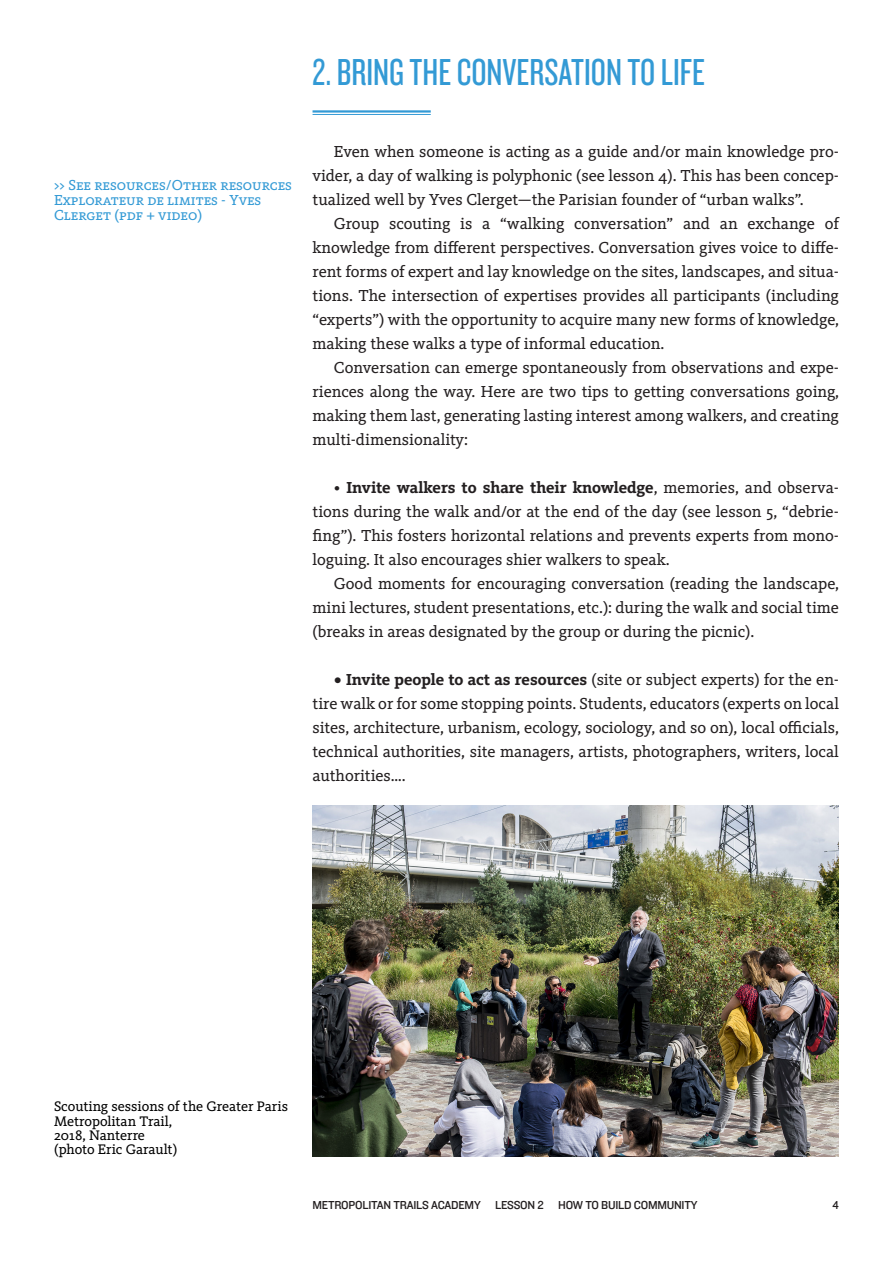
<style>
.page{position:relative;width:893px;height:1263px;background:#fff}
.page>*{position:absolute;margin:0;border:0;box-sizing:border-box;transform-origin:0 0}
.titres_parties{font:39px "Knockout HTF28 Junior Featherwt";color:#339ad5}
.texte_normal{font:16.5px/24px "Kievit Slab OT";color:#231f20;text-align:justify}
.Texte_Assignment{font:15px/15px "Kievit Slab OT";color:#339ad5}
.Texte_Assignment-2{font:14.4px/14.2px "Kievit Slab OT";color:#000}
.t1{font:12px "Knockout HTF31 Junior Middlewt";letter-spacing:-.02em;color:#231f20}
.s1{font-weight:700}
</style>
<div class="page">
<hr style="left:313px;top:110px;width:118px;height:3px;background:#339ad5">
<hr style="left:313px;top:114px;width:118px;height:1px;background:#339ad5">
<img style="left:313px;top:806px;width:526px;height:351px">
<p class="titres_parties" style="left:313px;top:52px;width:394px">2. BRING THE CONVERSATION TO LIFE</p>
<p class="Texte_Assignment" style="left:54px;top:178px;width:239px">&gt;&gt; See resources/Other resources</p>
<p class="Texte_Assignment" style="left:54px;top:193px;width:209px">Explorateur de limites - Yves<br>Clerget (pdf + video)</p>
<p class="texte_normal" style="left:313px;top:139px;width:528px;text-indent:21px">Even when someone is acting as a guide and/or main knowledge pro&shy;vider, a day of walking is polyphonic (see lesson 4). This has been concep&shy;tualized well by Yves Clerget—the Parisian founder of “urban walks”.</p>
<p class="texte_normal" style="left:313px;top:211px;width:529px;text-indent:21px">Group scouting is a “walking conversation” and an exchange of knowledge from different perspectives. Conversation gives voice to diffe&shy;rent forms of expert and lay knowledge on the sites, landscapes, and situa&shy;tions. The intersection of expertises provides all participants (including “experts”) with the opportunity to acquire many new forms of knowledge, making these walks a type of informal education.</p>
<p class="texte_normal" style="left:313px;top:355px;width:528px;text-indent:21px">Conversation can emerge spontaneously from observations and expe&shy;riences along the way. Here are two tips to getting conversations going, making them last, generating lasting interest among walkers, and creating multi-dimensionality:</p>
<p class="texte_normal" style="left:313px;top:475px;width:528px;text-indent:21px">• <span class="s1">Invite walkers to share their knowledge</span>, memories, and observa&shy;tions during the walk and/or at the end of the day (see lesson 5, “debrie&shy;fing”). This fosters horizontal relations and prevents experts from mono&shy;loguing. It also encourages shier walkers to speak.</p>
<p class="texte_normal" style="left:313px;top:571px;width:528px;text-indent:21px">Good moments for encouraging conversation (reading the landscape, mini lectures, student presentations, etc.): during the walk and social time (breaks in areas designated by the group or during the picnic).</p>
<p class="texte_normal" style="left:313px;top:667px;width:528px;text-indent:21px"><span class="s1">• Invite people to act as resources</span> (site or subject experts) for the en&shy;tire walk or for some stopping points. Students, educators (experts on local sites, architecture, urbanism, ecology, sociology, and so on), local officials, technical authorities, site managers, artists, photographers, writers, local authorities….</p>
<p class="Texte_Assignment-2" style="left:54px;top:1099px;width:236px">Scouting sessions of the Greater Paris<br>Metropolitan Trail,</p>
<p class="Texte_Assignment-2" style="left:54px;top:1128px;width:93px">2018, Nanterre</p>
<p class="Texte_Assignment-2" style="left:54px;top:1142px;width:125px">(photo Eric Garault)</p>
<p class="t1" style="left:313px;top:1198px;width:386px">METROPOLITAN TRAILS ACADEMY LESSON 2 HOW TO BUILD COMMUNITY</p>
<p class="t1" style="left:833px;top:1198px;width:8px">4</p>
</div>
